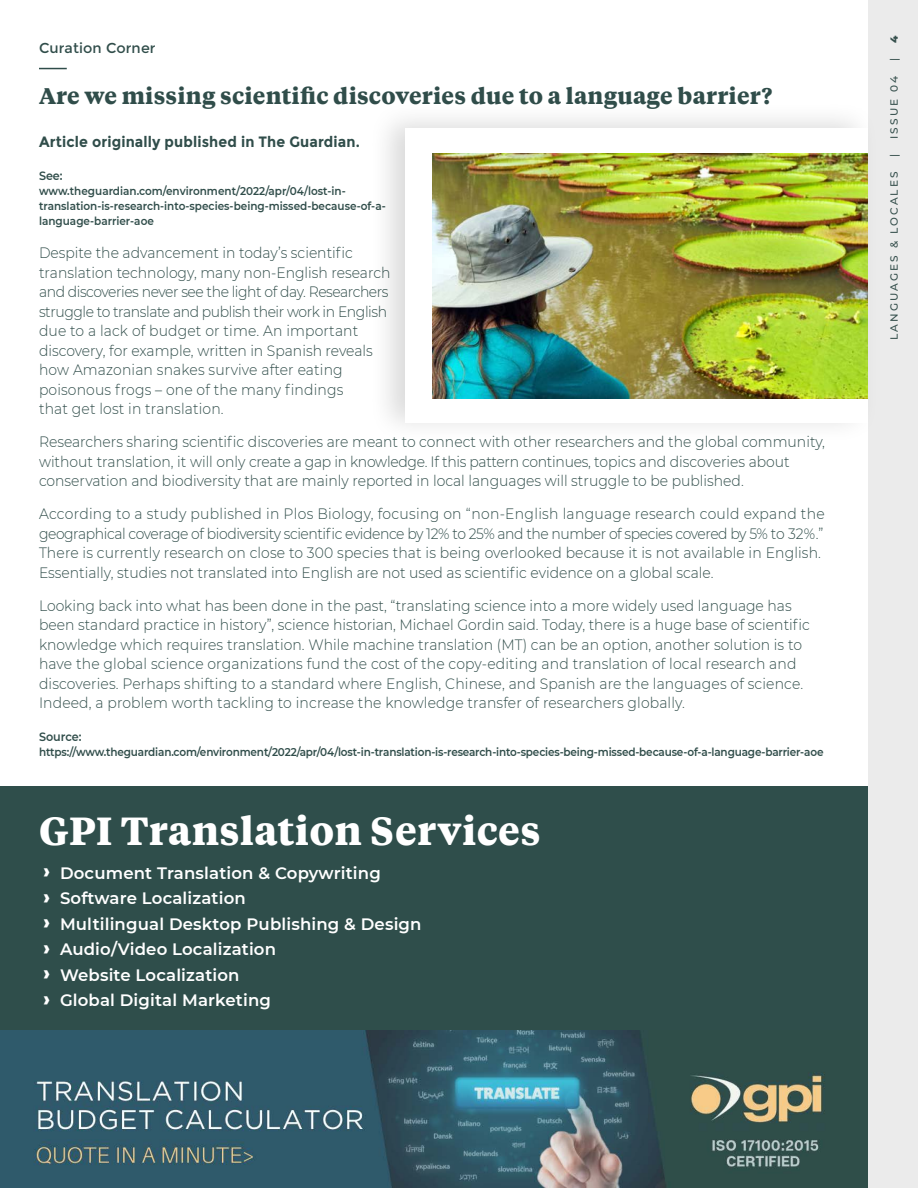
<style>
.page{position:relative;width:918px;height:1188px;background:#fff}
.page>*{position:absolute;margin:0;border:0;box-sizing:border-box;transform-origin:0 0}
.Intro{font:700 39px "Tiempos Text";letter-spacing:.01em;color:#fff}
.Intro-2{font:700 22.5px "Tiempos Text";letter-spacing:.01em;color:#304d4a}
.t1{font:600 16.5px "Montserrat";letter-spacing:.01em;color:#fff}
.Body{font:300 15px/19.5px "Montserrat";color:#304d4a;scale:.93 1}
.Body-2{font:700 15px "Montserrat";letter-spacing:.01em;color:#304d4a;scale:.95 1}
.List{font:14.25px "Montserrat";letter-spacing:.01em;color:#304d4a}
.Body-3{font:600 12px "Montserrat";color:#304d4a;scale:.93 1}
.Body-4{font:600 11.25px/15px "Montserrat";letter-spacing:-.01em;color:#304d4a;scale:.93 1}
.t2{font:500 10.5px "Montserrat";letter-spacing:.2em;color:#354f4c}
.t3{font:800 10.5px "Montserrat";color:#354f4c}
.s1{font-family:"Aktiv Grotesk";font-weight:800;font-size:18px}
</style>
<div class="page">
<div style="left:868px;top:0;width:50px;height:1188px;background:#ebebeb"></div>
<svg style="left:39px;top:68px;width:28px;height:1px"></svg>
<div style="left:368px;top:100px;width:512px;height:344px;background:#000;opacity:.15"></div>
<div style="left:405px;top:128px;width:463px;height:295px;background:#fff"></div>
<img style="left:432px;top:153px;width:436px;height:245px">
<div style="left:0;top:787px;width:868px;height:401px;background:#2f4e4b"></div>
<img style="left:0;top:1030px;width:825px;height:158px">
<p class="List" style="left:39px;top:40px;width:118px">Curation Corner</p>
<p class="Intro-2" style="left:39px;top:80px;width:735px">Are we missing scientific discoveries due to a language barrier?</p>
<p class="Body-2" style="left:39px;top:133px;width:339px">Article originally published in The Guardian.</p>
<p class="Body-3" style="left:39px;top:168px;width:27px">See:</p>
<p class="Body-4" style="left:39px;top:183px;width:374px">www.theguardian.com/environment/2022/apr/04/lost-in&shy;translation-is-research-into-species-being-missed-because-of-a&shy;language-barrier-aoe</p>
<p class="Body" style="left:39px;top:243px;width:379px">Despite the advancement in today’s scientific translation technology, many non-English research and discoveries never see the light of day. Researchers struggle to translate and publish their work in English due to a lack of budget or time. An important discovery, for example, written in Spanish reveals how Amazonian snakes survive after eating poisonous frogs – one of the many findings<br>that get lost in translation.</p>
<p class="Body" style="left:39px;top:432px;width:847px">Researchers sharing scientific discoveries are meant to connect with other researchers and the global community, without translation, it will only create a gap in knowledge. If this pattern continues, topics and discoveries about conservation and biodiversity that are mainly reported in local languages will struggle to be published.</p>
<p class="Body" style="left:39px;top:504px;width:846px">According to a study published in Plos Biology, focusing on “non-English language research could expand the geographical coverage of biodiversity scientific evidence by 12% to 25% and the number of species covered by 5% to 32%.” There is currently research on close to 300 species that is being overlooked because it is not available in English.<br>Essentially, studies not translated into English are not used as scientific evidence on a global scale.</p>
<p class="Body" style="left:39px;top:595px;width:830px">Looking back into what has been done in the past, “translating science into a more widely used language has been standard practice in history”, science historian, Michael Gordin said. Today, there is a huge base of scientific knowledge which requires translation. While machine translation (MT) can be an option, another solution is to have the global science organizations fund the cost of the copy-editing and translation of local research and discoveries. Perhaps shifting to a standard where English, Chinese, and Spanish are the languages of science.<br>Indeed, a problem worth tackling to increase the knowledge transfer of researchers globally.</p>
<p class="Body-3" style="left:39px;top:729px;width:47px">Source:</p>
<p class="Body-4" style="left:39px;top:744px;width:845px">https://www.theguardian.com/environment/2022/apr/04/lost-in-translation-is-research-into-species-being-missed-because-of-a-language-barrier-aoe</p>
<p class="Intro" style="left:39px;top:803px;width:503px">GPI Translation Services</p>
<p class="t1" style="left:44px;top:861px;width:339px"><span class="s1">›</span> Document Translation &amp; Copywriting</p>
<p class="t1" style="left:44px;top:887px;width:204px"><span class="s1">›</span> Software Localization</p>
<p class="t1" style="left:44px;top:912px;width:380px"><span class="s1">›</span> Multilingual Desktop Publishing &amp; Design</p>
<p class="t1" style="left:44px;top:938px;width:234px"><span class="s1">›</span> Audio/Video Localization</p>
<p class="t1" style="left:44px;top:963px;width:198px"><span class="s1">›</span> Website Localization</p>
<p class="t1" style="left:44px;top:989px;width:229px"><span class="s1">›</span> Global Digital Marketing</p>
<p class="t3" style="left:886px;top:43px;width:9px;rotate:-90deg">4</p>
<p class="t2" style="left:887px;top:61px;width:5px;rotate:-90deg">|</p>
<p class="t2" style="left:887px;top:139px;width:65px;rotate:-90deg">ISSUE 04</p>
<p class="t2" style="left:887px;top:157px;width:5px;rotate:-90deg">|</p>
<p class="t2" style="left:887px;top:340px;width:170px;rotate:-90deg">LANGUAGES &amp; LOCALES</p>
</div>
